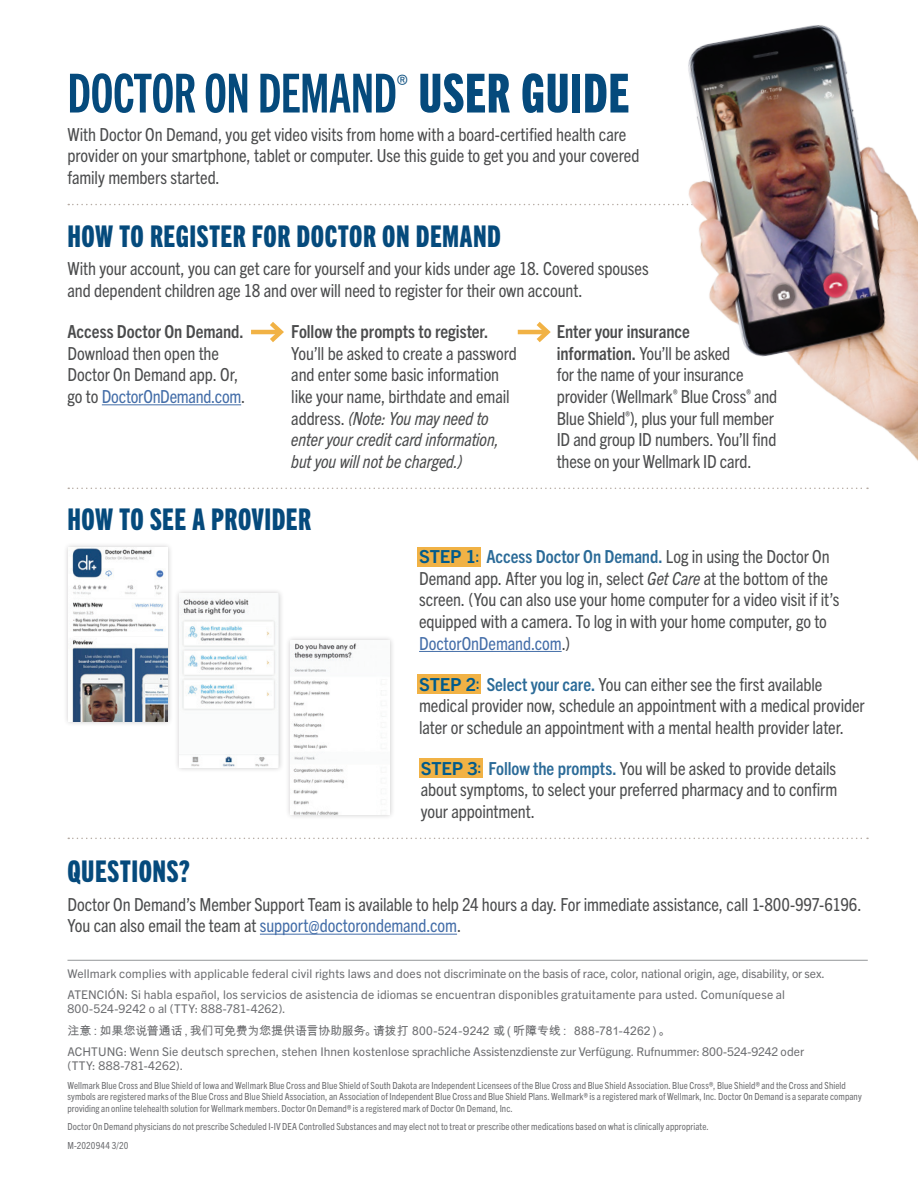
<style>
.page{position:relative;width:918px;height:1188px;background:#fff}
.page>*{position:absolute;margin:0;border:0;box-sizing:border-box;transform-origin:0 0}
.t1{font:54px "Trade Gothic Next LT Pro Bd Cm";letter-spacing:-.01em;color:#054a7c}
.t2{font:30px "Trade Gothic Next LT Pro Hv Cm";letter-spacing:.015em;color:#054a7c}
.t3{font:300 21px "Trade Gothic Next LT Pro";color:#054a7c}
.t4{font:condensed 18px/21.6px "Trade Gothic Next LT Pro";letter-spacing:-.005em;color:#4b4c4d}
.MAND_P_Spanish_es{font:12px/14.4px "Trade Gothic Next LT Pro";letter-spacing:.01em;color:#6c6d70}
.MAND_P_German_de{font:12px/14.4px "Trade Gothic Next LT Pro";color:#6c6d70}
.MAND-P-Notice{font:12px "Trade Gothic Next LT Pro";color:#6c6d70}
.MAND_P_Chinese_zh{font:12px "Arial Unicode MS";letter-spacing:-.005em;color:#6c6d70}
.MAND-Disclaimer{font:condensed 9.75px/11.7px "Trade Gothic Next LT Pro";letter-spacing:.01em;color:#6c6d70}
.s1{font-family:"Trade Gothic Next LT Pro Hv Cm"}
.s2{font-weight:700}
.s3{color:#436da8}
.s4{font-style:italic}
.s5{font-weight:700;font-stretch:normal;color:#015b8c}
.s6{color:#015b8c}
.s7{font-weight:700;color:#2b6b98}
</style>
<div class="page">
<svg style="left:68px;top:204px;width:565px;height:1px"></svg>
<svg style="left:68px;top:488px;width:566px;height:1px"></svg>
<hr style="left:68px;top:960px;width:800px;height:1px;background:#939598">
<svg style="left:68px;top:838px;width:800px;height:1px"></svg>
<hr style="left:260px;top:934px;width:197px;height:1px;background:#436da8">
<div style="left:174px;top:588px;width:110px;height:185px;background:#231f20;opacity:.25"></div>
<img style="left:180px;top:594px;width:99px;height:174px">
<div style="left:285px;top:635px;width:110px;height:185px;background:#231f20;opacity:.25"></div>
<img style="left:291px;top:640px;width:99px;height:174px">
<div style="left:63px;top:542px;width:110px;height:185px;background:#231f20;opacity:.25"></div>
<img style="left:69px;top:547px;width:99px;height:174px">
<div style="left:419px;top:759px;width:64px;height:19px;background:#f1b245"></div>
<div style="left:417px;top:675px;width:64px;height:19px;background:#f1b245"></div>
<div style="left:417px;top:547px;width:64px;height:19px;background:#f1b245"></div>
<hr style="left:419px;top:651px;width:143px;height:1px;background:#436da8">
<img style="left:634px;top:25px;width:284px;height:464px">
<hr style="left:251px;top:330px;width:30px;height:4px;background:#f1b245">
<svg style="left:265px;top:322px;width:19px;height:20px"></svg>
<hr style="left:518px;top:330px;width:29px;height:4px;background:#f1b245">
<svg style="left:532px;top:322px;width:19px;height:21px"></svg>
<hr style="left:102px;top:404px;width:139px;height:1px;background:#436da8">
<p class="t1" style="left:68px;top:57px;width:564px">DOCTOR ON DEMAND <span class="s1">USER GUIDE</span></p>
<p class="t3" style="left:397px;top:68px;width:13px">®</p>
<p class="t4" style="left:68px;top:122px;width:573px">With Doctor On Demand, you get video visits from home with a board-certified health care provider on your smartphone, tablet or computer. Use this guide to get you and your covered family members started.</p>
<p class="t2" style="left:68px;top:216px;width:435px">HOW TO REGISTER FOR DOCTOR ON DEMAND</p>
<p class="t4" style="left:68px;top:257px;width:583px">With your account, you can get care for yourself and your kids under age 18. Covered spouses and dependent children age 18 and over will need to register for their own account.</p>
<p class="t4" style="left:68px;top:320px;width:179px"><span class="s2">Access Doctor On Demand.<br></span>Download then open the<br>Doctor On Demand app. Or, go to <span class="s3">DoctorOnDemand.com</span>.</p>
<p class="t4" style="left:291px;top:320px;width:227px"><span class="s2">Follow the prompts to register.<br></span>You’ll be asked to create a password and enter some basic information like your name, birthdate and email address. <span class="s4">(Note: You may need to enter your credit card information, but you will not be charged.)</span></p>
<p class="t4" style="left:557px;top:320px;width:222px"><span class="s2">Enter your insurance<br>information.</span> You’ll be asked<br>for the name of your insurance provider (Wellmark<sup>®</sup> Blue Cross<sup>®</sup> and<br>Blue Shield<sup>®</sup>), plus your full member<br>ID and group ID numbers. You’ll find these on your Wellmark ID card.</p>
<p class="t2" style="left:68px;top:499px;width:245px">HOW TO SEE A PROVIDER</p>
<p class="t4" style="left:419px;top:545px;width:422px"><span class="s5">STEP 1</span><span class="s6">:</span> <span class="s7">Access Doctor On Demand.</span> Log in using the Doctor On Demand app. After you log in, select <span class="s4">Get Care</span> at the bottom of the screen. (You can also use your home computer for a video visit if it’s equipped with a camera. To log in with your home computer, go to <span class="s3">DoctorOnDemand.com</span>.)</p>
<p class="t4" style="left:419px;top:672px;width:447px"><span class="s5">STEP 2</span><span class="s6">:</span> <span class="s7">Select your care.</span> You can either see the first available medical provider now, schedule an appointment with a medical provider later or schedule an appointment with a mental health provider later.</p>
<p class="t4" style="left:421px;top:756px;width:418px;text-align:justify"><span class="s5">STEP 3</span><span class="s6">:</span> <span class="s7">Follow the prompts.</span> You will be asked to provide details about symptoms, to select your preferred pharmacy and to confirm your appointment.</p>
<p class="t2" style="left:68px;top:852px;width:124px">QUESTIONS?</p>
<p class="t4" style="left:68px;top:892px;width:796px">Doctor On Demand’s Member Support Team is available to help 24 hours a day. For immediate assistance, call 1-800-997-6196.<br>You can also email the team at <span class="s3">support@doctorondemand.com</span>.</p>
<p class="MAND-P-Notice" style="left:68px;top:965px;width:759px">Wellmark complies with applicable federal civil rights laws and does not discriminate on the basis of race, color, national origin, age, disability, or sex.</p>
<p class="MAND_P_Spanish_es" style="left:68px;top:987px;width:719px">ATENCIÓN: Si habla español, los servicios de asistencia de idiomas se encuentran disponibles gratuitamente para usted. Comuníquese al<br>800-524-9242 o al (TTY: 888-781-4262).</p>
<p class="MAND_P_Chinese_zh" style="left:68px;top:1022px;width:605px">注意：如果您说普通话，我们可免费为您提供语言协助服务。请拨打 800-524-9242 或（听障专线： 888-781-4262）。</p>
<p class="MAND_P_German_de" style="left:68px;top:1043px;width:738px">ACHTUNG: Wenn Sie deutsch sprechen, stehen Ihnen kostenlose sprachliche Assistenzdienste zur Verfügung. Rufnummer: 800-524-9242 oder (TTY: 888-781-4262).</p>
<p class="MAND-Disclaimer" style="left:68px;top:1079px;width:796px">Wellmark Blue Cross and Blue Shield of Iowa and Wellmark Blue Cross and Blue Shield of South Dakota are Independent Licensees of the Blue Cross and Blue Shield Association. Blue Cross®, Blue Shield® and the Cross and Shield symbols are registered marks of the Blue Cross and Blue Shield Association, an Association of Independent Blue Cross and Blue Shield Plans. Wellmark® is a registered mark of Wellmark, Inc. Doctor On Demand is a separate company providing an online telehealth solution for Wellmark members. Doctor On Demand® is a registered mark of Doctor On Demand, Inc.</p>
<p class="MAND-Disclaimer" style="left:68px;top:1120px;width:643px">Doctor On Demand physicians do not prescribe Scheduled I-IV DEA Controlled Substances and may elect not to treat or prescribe other medications based on what is clinically appropriate.</p>
<p class="MAND-Disclaimer" style="left:68px;top:1139px;width:62px">M-2020944 3/20</p>
</div>
